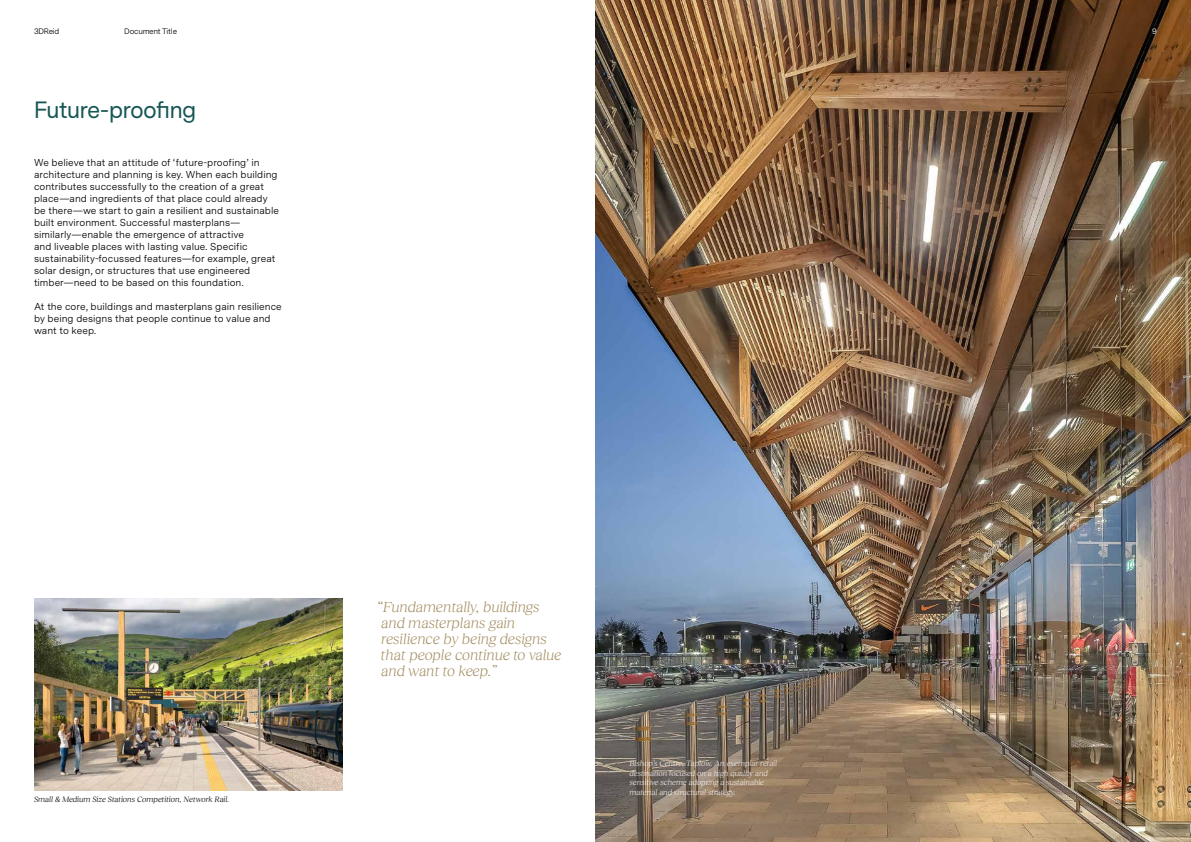
<style>
.page{position:relative;width:1191px;height:842px;background:#fff}
.page>*{position:absolute;margin:0;border:0;box-sizing:border-box;transform-origin:0 0}
.t1{font:22px "Messina Sans";letter-spacing:-.01em;color:#165755}
.t2{font:italic 300 15px/16px "Reckless Neue";color:#a28b5e}
.t3{font:10px/12px "Messina Sans";letter-spacing:.005em;color:#000}
.t4{font:italic 8px/9.6px "Reckless Neue";color:#f4eeea}
.t5{font:italic 8px "Reckless Neue";color:#000}
.t6{font:8px "Messina Sans";letter-spacing:-.03em;color:#000}
.t7{font:8px "Messina Sans";color:#fff}
</style>
<div class="page">
<img style="left:595px;top:0;width:596px;height:842px">
<img style="left:34px;top:598px;width:309px;height:192px">
<p class="t6" style="left:34px;top:25px;width:27px">3DReid</p>
<p class="t6" style="left:124px;top:25px;width:54px">Document Title</p>
<p class="t7" style="left:1152px;top:25px;width:6px">9</p>
<h1 class="t1" style="left:34px;top:95px;width:164px">Future-proofing</h1>
<p class="t3" style="left:34px;top:156px;width:246px">We believe that an attitude of ‘future-proofing’ in architecture and planning is key. When each building contributes successfully to the creation of a great place—and ingredients of that place could already be there—we start to gain a resilient and sustainable built environment. Successful masterplans— similarly—enable the emergence of attractive<br>and liveable places with lasting value. Specific sustainability-focussed features—for example, great solar design, or structures that use engineered timber—need to be based on this foundation.</p>
<p class="t3" style="left:34px;top:300px;width:249px">At the core, buildings and masterplans gain resilience by being designs that people continue to value and want to keep.</p>
<p class="t5" style="left:34px;top:794px;width:197px">Small &amp; Medium Size Stations Competition, Network Rail.</p>
<h2 class="t2" style="left:377px;top:598px;width:186px">“Fundamentally, buildings and masterplans gain resilience by being designs that people continue to value and want to keep.”</h2>
<p class="t4" style="left:629px;top:758px;width:149px">Bishop’s Centre, Taplow. An exemplar retail destination focused on a high quality and sensitive scheme adopting a sustainable material and structural strategy.</p>
</div>
